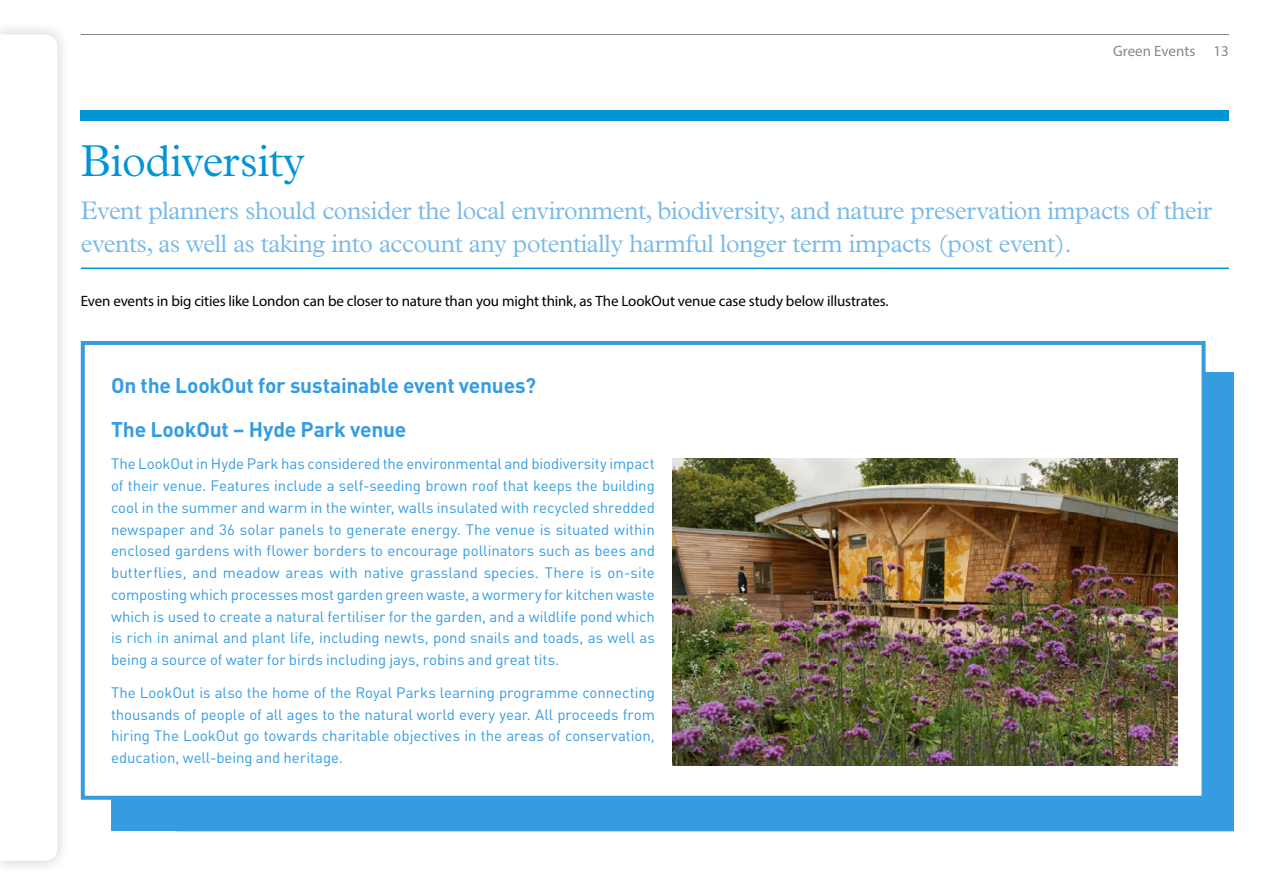
<style>
.page{position:relative;width:1263px;height:893px;background:#fff}
.page>*{position:absolute;margin:0;border:0;box-sizing:border-box;transform-origin:0 0}
.t1{font:300 45px "Plantin MT Std";letter-spacing:-.01em;color:#0095d6}
.t2{font:300 25.5px/32.7px "Plantin MT Std";letter-spacing:-.015em;color:#77b9e7}
.t3{font:700 21px/43.5px "DINOT";letter-spacing:-.01em;color:#369ce0}
.t4{font:15px/21.8px "DINOT";letter-spacing:-.005em;color:#369ce0;text-align:justify}
.t5{font:15px "Myriad Pro";letter-spacing:-.01em;color:#000}
.t6{font:15px "Myriad Pro";color:#878787}
</style>
<div class="page">
<hr style="left:81px;top:34px;width:1148px;height:1px;background:#878787">
<div style="left:81px;top:110px;width:1148px;height:11px;background:#0095d6"></div>
<hr style="left:81px;top:268px;width:1148px;height:1px;background:#0095d6">
<div style="left:111px;top:373px;width:1123px;height:458px;background:#369ce0"></div>
<div style="left:81px;top:341px;width:1124px;height:459px;background:#fff;border:4px solid #369ce0"></div>
<img style="left:672px;top:459px;width:506px;height:306px">
<div style="left:0;top:20px;width:72px;height:855px;background:#000;opacity:.2"></div>
<svg style="left:0;top:34px;width:57px;height:827px"></svg>
<p class="t6" style="left:1113px;top:42px;width:117px">Green Events 13</p>
<h1 class="t1" style="left:81px;top:135px;width:226px">Biodiversity</h1>
<h2 class="t2" style="left:81px;top:194px;width:1133px">Event planners should consider the local environment, biodiversity, and nature preservation impacts of their events, as well as taking into account any potentially harmful longer term impacts (post event).</h2>
<p class="t5" style="left:81px;top:292px;width:809px">Even events in big cities like London can be closer to nature than you might think, as The LookOut venue case study below illustrates.</p>
<h3 class="t3" style="left:111px;top:363px;width:426px">On the LookOut for sustainable event venues?<br>The LookOut – Hyde Park venue</h3>
<p class="t4" style="left:111px;top:453px;width:545px">The LookOut in Hyde Park has considered the environmental and biodiversity impact of their venue. Features include a self-seeding brown roof that keeps the building cool in the summer and warm in the winter, walls insulated with recycled shredded newspaper and 36 solar panels to generate energy. The venue is situated within enclosed gardens with flower borders to encourage pollinators such as bees and butterflies, and meadow areas with native grassland species. There is on-site composting which processes most garden green waste, a wormery for kitchen waste which is used to create a natural fertiliser for the garden, and a wildlife pond which is rich in animal and plant life, including newts, pond snails and toads, as well as being a source of water for birds including jays, robins and great tits.</p>
<p class="t4" style="left:111px;top:681px;width:545px">The LookOut is also the home of the Royal Parks learning programme connecting thousands of people of all ages to the natural world every year. All proceeds from hiring The LookOut go towards charitable objectives in the areas of conservation, education, well-being and heritage.</p>
</div>
